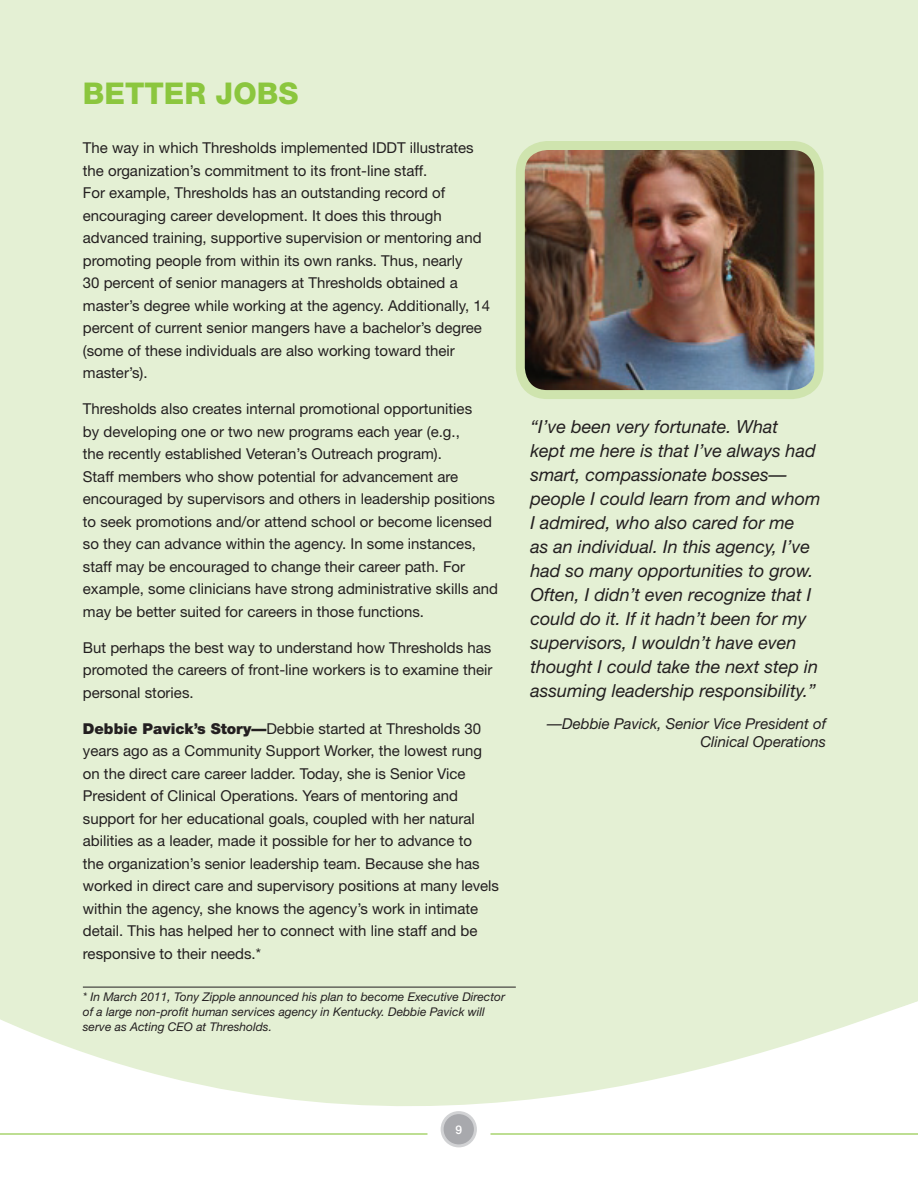
<style>
.page{position:relative;width:918px;height:1188px;background:#fff}
.page>*{position:absolute;margin:0;border:0;box-sizing:border-box;transform-origin:0 0}
.t1{font:800 30px "Helvetica Neue";color:#8bc63e}
.t2{font:italic 18px/24px "Helvetica Neue";color:#231f20}
.t3{font:15px/22.5px "Helvetica Neue";color:#231f20}
.t4{font:italic 15px/18px "Helvetica Neue";color:#231f20;text-align:right}
.t5{font:italic 12px/15px "Helvetica Neue";color:#231f20}
.t6{font:500 12px "Helvetica Neue";color:#fff}
.s1{font-weight:900}
</style>
<div class="page">
<div style="left:442px;top:1113px;width:33px;height:33px;background:#a8a9ad;border-radius:50%"></div>
<div style="left:441px;top:1111px;width:36px;height:36px;border:3px solid #d1d2d4;border-radius:50%"></div>
<hr style="left:0;top:1133px;width:427px;height:2px;background:#8bc63e">
<hr style="left:490px;top:1133px;width:428px;height:2px;background:#8bc63e">
<div style="left:0;top:0;width:918px;height:1103px;background:#e4f0d4"></div>
<hr style="left:83px;top:987px;width:433px;height:1px;background:#231f20">
<img style="left:520px;top:146px;width:299px;height:249px">
<div style="left:516px;top:141px;width:308px;height:258px;border:9px solid #cfe4ae;border-radius:27px"></div>
<h1 class="t1" style="left:83px;top:75px;width:217px">BETTER JOBS</h1>
<p class="t3" style="left:83px;top:137px;width:409px">The way in which Thresholds implemented IDDT illustrates the organization’s commitment to its front-line staff.<br>For example, Thresholds has an outstanding record of encouraging career development. It does this through advanced training, supportive supervision or mentoring and promoting people from within its own ranks. Thus, nearly<br>30 percent of senior managers at Thresholds obtained a master’s degree while working at the agency. Additionally, 14 percent of current senior mangers have a bachelor’s degree (some of these individuals are also working toward their master’s).</p>
<p class="t3" style="left:83px;top:398px;width:417px">Thresholds also creates internal promotional opportunities<br>by developing one or two new programs each year (e.g.,<br>the recently established Veteran’s Outreach program).<br>Staff members who show potential for advancement are encouraged by supervisors and others in leadership positions to seek promotions and/or attend school or become licensed so they can advance within the agency. In some instances, staff may be encouraged to change their career path. For example, some clinicians have strong administrative skills and may be better suited for careers in those functions.</p>
<p class="t3" style="left:83px;top:636px;width:411px;text-align:justify">But perhaps the best way to understand how Thresholds has promoted the careers of front-line workers is to examine their personal stories.</p>
<p class="t3" style="left:83px;top:717px;width:418px"><span class="s1">Debbie Pavick’s Story—</span>Debbie started at Thresholds 30 years ago as a Community Support Worker, the lowest rung on the direct care career ladder. Today, she is Senior Vice President of Clinical Operations. Years of mentoring and support for her educational goals, coupled with her natural abilities as a leader, made it possible for her to advance to<br>the organization’s senior leadership team. Because she has worked in direct care and supervisory positions at many levels within the agency, she knows the agency’s work in intimate detail. This has helped her to connect with line staff and be responsive to their needs.*</p>
<p class="t5" style="left:83px;top:989px;width:424px">* In March 2011, Tony Zipple announced his plan to become Executive Director of a large non-profit human services agency in Kentucky. Debbie Pavick will serve as Acting CEO at Thresholds.</p>
<p class="t2" style="left:531px;top:415px;width:291px">“I’ve been very fortunate. What<br>kept me here is that I’ve always had smart, compassionate bosses— people I could learn from and whom I admired, who also cared for me<br>as an individual. In this agency, I’ve had so many opportunities to grow.<br>Often, I didn’t even recognize that I could do it. If it hadn’t been for my supervisors, I wouldn’t have even thought I could take the next step in assuming leadership responsibility.”</p>
<p class="t4" style="left:547px;top:714px;width:281px">—Debbie Pavick, Senior Vice President of<br>Clinical Operations</p>
<p class="t6" style="left:455px;top:1123px;width:8px">9</p>
</div>
